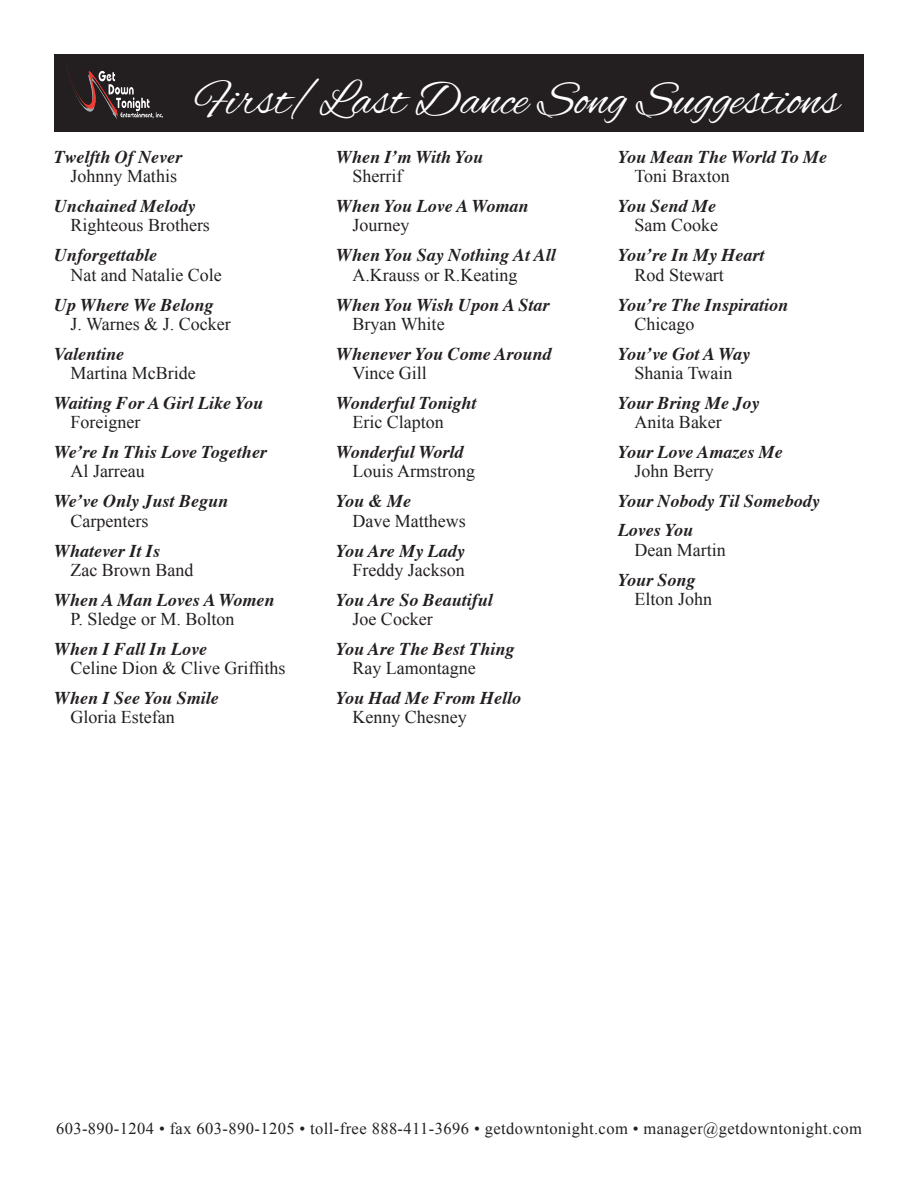
<style>
.page{position:relative;width:918px;height:1188px;background:#fff}
.page>*{position:absolute;margin:0;border:0;box-sizing:border-box;transform-origin:0 0}
.t1{font:49.5px "Alex Brush";color:#fff}
.Heading_2{font:italic 700 18px/29.1px "Times";color:#231f20}
.Body_Text{font:18px "Times New Roman";color:#231f20}
.t2{font:16.5px "Times New Roman";letter-spacing:.025em;color:#231f20}
</style>
<div class="page">
<div style="left:54px;top:54px;width:810px;height:77px;background:#231f20"></div>
<img style="left:67px;top:69px;width:95px;height:50px">
<p class="t1" style="left:196px;top:72px;width:645px">First/Last Dance Song Suggestions</p>
<p class="Heading_2" style="left:54px;top:141px;width:130px">Twelfth Of Never</p>
<p class="Body_Text" style="left:70px;top:164px;width:108px">Johnny Mathis</p>
<p class="Heading_2" style="left:54px;top:190px;width:143px">Unchained Melody</p>
<p class="Body_Text" style="left:70px;top:213px;width:141px">Righteous Brothers</p>
<p class="Heading_2" style="left:54px;top:239px;width:104px">Unforgettable</p>
<p class="Body_Text" style="left:70px;top:262px;width:153px">Nat and Natalie Cole</p>
<p class="Heading_2" style="left:54px;top:288px;width:161px">Up Where We Belong</p>
<p class="Body_Text" style="left:70px;top:312px;width:162px">J. Warnes &amp; J. Cocker</p>
<p class="Heading_2" style="left:54px;top:338px;width:72px">Valentine</p>
<p class="Body_Text" style="left:70px;top:361px;width:127px">Martina McBride</p>
<p class="Heading_2" style="left:54px;top:387px;width:211px">Waiting For A Girl Like You</p>
<p class="Body_Text" style="left:70px;top:410px;width:71px">Foreigner</p>
<p class="Heading_2" style="left:54px;top:436px;width:214px">We’re In This Love Together</p>
<p class="Body_Text" style="left:70px;top:459px;width:76px">Al Jarreau</p>
<p class="Heading_2" style="left:54px;top:485px;width:176px">We’ve Only Just Begun</p>
<p class="Body_Text" style="left:70px;top:508px;width:79px">Carpenters</p>
<p class="Heading_2" style="left:54px;top:534px;width:108px">Whatever It Is</p>
<p class="Body_Text" style="left:70px;top:558px;width:124px">Zac Brown Band</p>
<p class="Heading_2" style="left:54px;top:584px;width:222px">When A Man Loves A Women</p>
<p class="Body_Text" style="left:70px;top:607px;width:166px">P. Sledge or M. Bolton</p>
<p class="Heading_2" style="left:54px;top:633px;width:155px">When I Fall In Love</p>
<p class="Body_Text" style="left:70px;top:656px;width:217px">Celine Dion &amp; Clive Griffiths</p>
<p class="Heading_2" style="left:54px;top:682px;width:166px">When I See You Smile</p>
<p class="Body_Text" style="left:70px;top:705px;width:106px">Gloria Estefan</p>
<p class="Heading_2" style="left:336px;top:141px;width:149px">When I’m With You</p>
<p class="Body_Text" style="left:352px;top:164px;width:51px">Sherrif</p>
<p class="Heading_2" style="left:336px;top:190px;width:194px">When You Love A Woman</p>
<p class="Body_Text" style="left:352px;top:213px;width:58px">Journey</p>
<p class="Heading_2" style="left:336px;top:239px;width:221px">When You Say Nothing At All</p>
<p class="Body_Text" style="left:352px;top:262px;width:166px">A.Krauss or R.Keating</p>
<p class="Heading_2" style="left:336px;top:288px;width:215px">When You Wish Upon A Star</p>
<p class="Body_Text" style="left:352px;top:312px;width:94px">Bryan White</p>
<p class="Heading_2" style="left:336px;top:338px;width:217px">Whenever You Come Around</p>
<p class="Body_Text" style="left:352px;top:361px;width:76px">Vince Gill</p>
<p class="Heading_2" style="left:336px;top:387px;width:142px">Wonderful Tonight</p>
<p class="Body_Text" style="left:352px;top:410px;width:93px">Eric Clapton</p>
<p class="Heading_2" style="left:336px;top:436px;width:129px">Wonderful World</p>
<p class="Body_Text" style="left:352px;top:459px;width:124px">Louis Armstrong</p>
<p class="Heading_2" style="left:336px;top:485px;width:77px">You &amp; Me</p>
<p class="Body_Text" style="left:352px;top:508px;width:115px">Dave Matthews</p>
<p class="Heading_2" style="left:336px;top:534px;width:130px">You Are My Lady</p>
<p class="Body_Text" style="left:352px;top:558px;width:114px">Freddy Jackson</p>
<p class="Heading_2" style="left:336px;top:584px;width:158px">You Are So Beautiful</p>
<p class="Body_Text" style="left:352px;top:607px;width:82px">Joe Cocker</p>
<p class="Heading_2" style="left:336px;top:633px;width:180px">You Are The Best Thing</p>
<p class="Body_Text" style="left:352px;top:656px;width:125px">Ray Lamontagne</p>
<p class="Heading_2" style="left:336px;top:682px;width:187px">You Had Me From Hello</p>
<p class="Body_Text" style="left:352px;top:705px;width:116px">Kenny Chesney</p>
<p class="Heading_2" style="left:618px;top:141px;width:211px">You Mean The World To Me</p>
<p class="Body_Text" style="left:634px;top:164px;width:97px">Toni Braxton</p>
<p class="Heading_2" style="left:618px;top:190px;width:100px">You Send Me</p>
<p class="Body_Text" style="left:634px;top:213px;width:85px">Sam Cooke</p>
<p class="Heading_2" style="left:618px;top:239px;width:148px">You’re In My Heart</p>
<p class="Body_Text" style="left:634px;top:262px;width:91px">Rod Stewart</p>
<p class="Heading_2" style="left:618px;top:288px;width:172px">You’re The Inspiration</p>
<p class="Body_Text" style="left:634px;top:312px;width:61px">Chicago</p>
<p class="Heading_2" style="left:618px;top:338px;width:134px">You’ve Got A Way</p>
<p class="Body_Text" style="left:634px;top:361px;width:99px">Shania Twain</p>
<p class="Heading_2" style="left:618px;top:387px;width:143px">Your Bring Me Joy</p>
<p class="Body_Text" style="left:634px;top:410px;width:89px">Anita Baker</p>
<p class="Heading_2" style="left:618px;top:436px;width:166px">Your Love Amazes Me</p>
<p class="Body_Text" style="left:634px;top:459px;width:81px">John Berry</p>
<p class="Heading_2" style="left:618px;top:485px;width:203px">Your Nobody Til Somebody<br>Loves You</p>
<p class="Body_Text" style="left:634px;top:538px;width:93px">Dean Martin</p>
<p class="Heading_2" style="left:618px;top:563px;width:79px">Your Song</p>
<p class="Body_Text" style="left:634px;top:587px;width:79px">Elton John</p>
<p class="t2" style="left:56px;top:1117px;width:807px">603-890-1204 • fax 603-890-1205 • toll-free 888-411-3696 • getdowntonight.com • manager@getdowntonight.com</p>
</div>
